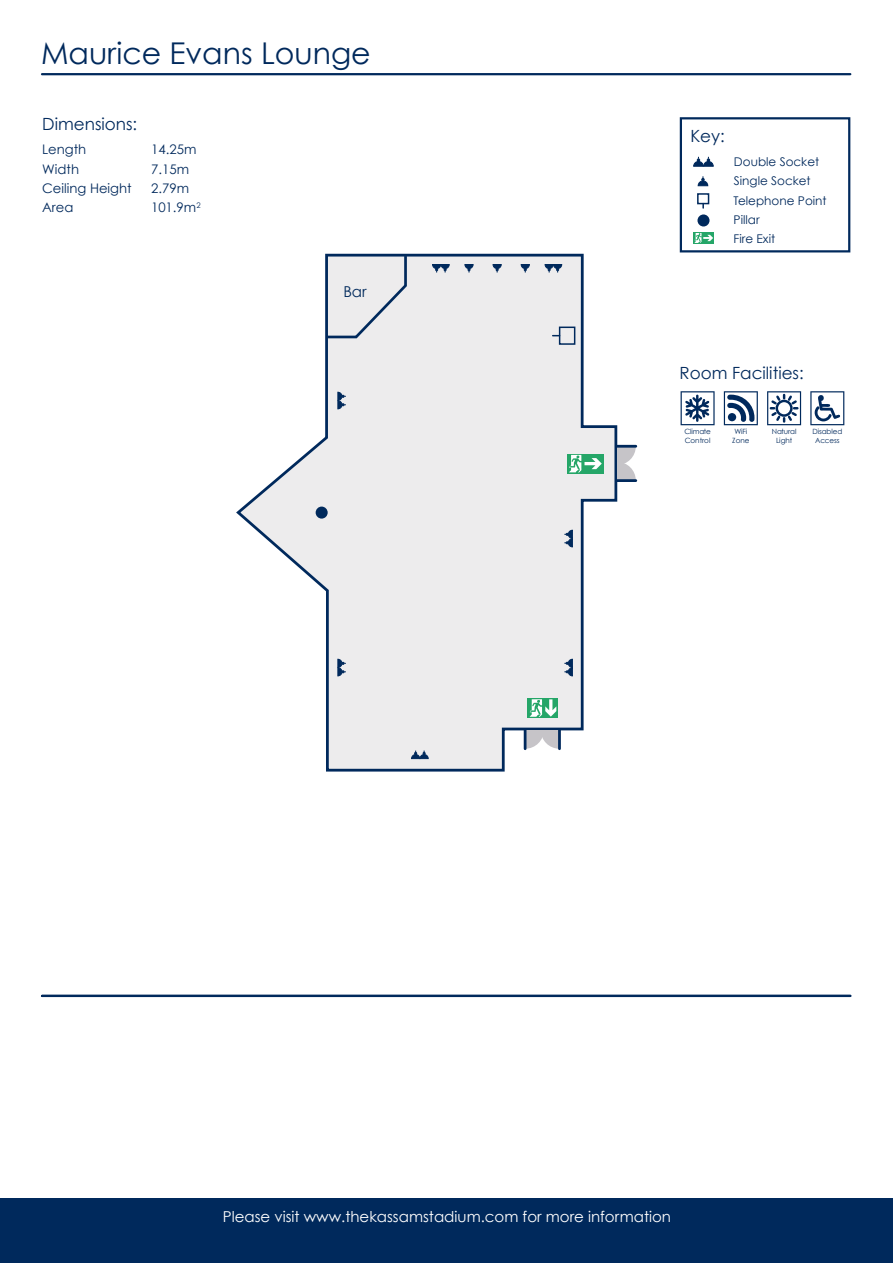
<style>
.page{position:relative;width:893px;height:1263px;background:#fff}
.page>*{position:absolute;margin:0;border:0;box-sizing:border-box;transform-origin:0 0}
.t1{font:30px "Century Gothic";color:#00295c}
.t2{font:16.8px "Century Gothic";color:#00295c}
.t3{font:15px "Century Gothic";color:#fff}
.t4{font:15px "Century Gothic";color:#00295c}
.t5{font:13.2px "Century Gothic";color:#00295c}
.t6{font:12px/19.2px "Century Gothic";color:#00295c}
.t7{font:7.2px/8.7px "Century Gothic";letter-spacing:-.01em;color:#00295c;text-align:center}
</style>
<div class="page">
<hr style="left:42px;top:73px;width:808px;height:2px;background:#00295c">
<hr style="left:42px;top:995px;width:808px;height:2px;background:#00295c">
<div style="left:0;top:1198px;width:893px;height:65px;background:#00295c"></div>
<svg style="left:236px;top:253px;width:383px;height:519px"></svg>
<svg style="left:544px;top:264px;width:18px;height:9px"></svg>
<svg style="left:564px;top:529px;width:9px;height:18px"></svg>
<svg style="left:564px;top:658px;width:9px;height:18px"></svg>
<svg style="left:337px;top:658px;width:9px;height:18px"></svg>
<svg style="left:337px;top:391px;width:9px;height:18px"></svg>
<svg style="left:432px;top:264px;width:18px;height:9px"></svg>
<svg style="left:520px;top:264px;width:10px;height:9px"></svg>
<svg style="left:492px;top:264px;width:10px;height:9px"></svg>
<svg style="left:464px;top:264px;width:10px;height:9px"></svg>
<svg style="left:411px;top:750px;width:18px;height:9px"></svg>
<div style="left:559px;top:327px;width:16px;height:18px;border:2px solid #00295c"></div>
<hr style="left:558px;top:730px;width:3px;height:19px;background:#00295c">
<svg style="left:524px;top:730px;width:35px;height:19px"></svg>
<svg style="left:528px;top:698px;width:30px;height:20px"></svg>
<svg style="left:530px;top:699px;width:26px;height:18px"></svg>
<hr style="left:617px;top:445px;width:19px;height:3px;background:#00295c">
<svg style="left:617px;top:447px;width:19px;height:32px"></svg>
<hr style="left:617px;top:479px;width:19px;height:3px;background:#00295c">
<div style="left:567px;top:454px;width:36px;height:19px;background:#25a668"></div>
<svg style="left:569px;top:455px;width:33px;height:17px"></svg>
<div style="left:316px;top:507px;width:12px;height:12px;background:#00295c;border-radius:50%"></div>
<div style="left:680px;top:117px;width:170px;height:135px;border:2px solid #00295c"></div>
<svg style="left:693px;top:157px;width:21px;height:10px"></svg>
<svg style="left:697px;top:176px;width:11px;height:10px"></svg>
<div style="left:693px;top:232px;width:21px;height:12px;background:#25a668"></div>
<svg style="left:694px;top:233px;width:19px;height:10px"></svg>
<div style="left:697px;top:193px;width:12px;height:11px;border:2px solid #00295c"></div>
<div style="left:697px;top:214px;width:12px;height:12px;background:#00295c;border-radius:50%"></div>
<svg style="left:681px;top:391px;width:34px;height:34px"></svg>
<svg style="left:724px;top:391px;width:34px;height:34px"></svg>
<div style="left:728px;top:413px;width:8px;height:8px;background:#00295c;border-radius:50%"></div>
<svg style="left:810px;top:391px;width:34px;height:34px"></svg>
<svg style="left:767px;top:391px;width:34px;height:34px"></svg>
<div style="left:776px;top:400px;width:17px;height:17px;border:2px solid #00295c;border-radius:50%"></div>
<svg style="left:325px;top:253px;width:83px;height:87px;background:#d2d6dc"></svg>
<h1 class="t1" style="left:41px;top:35px;width:331px">Maurice Evans Lounge</h1>
<p class="t2" style="left:42px;top:114px;width:97px">Dimensions:</p>
<p class="t5" style="left:42px;top:141px;width:46px">Length</p>
<p class="t5" style="left:151px;top:141px;width:47px">14.25m</p>
<p class="t5" style="left:42px;top:161px;width:38px">Width</p>
<p class="t5" style="left:151px;top:161px;width:39px">7.15m</p>
<p class="t5" style="left:42px;top:180px;width:91px">Ceiling Height</p>
<p class="t5" style="left:151px;top:180px;width:39px">2.79m</p>
<p class="t5" style="left:42px;top:199px;width:33px">Area</p>
<p class="t5" style="left:151px;top:199px;width:51px">101.9m<sup>2</sup></p>
<p class="t4" style="left:343px;top:282px;width:25px">Bar</p>
<p class="t2" style="left:690px;top:126px;width:36px">Key:</p>
<p class="t6" style="left:734px;top:152px;width:95px">Double Socket<br>Single Socket<br>Telephone Point<br>Pillar<br>Fire Exit</p>
<p class="t2" style="left:679px;top:363px;width:126px">Room Facilities:</p>
<p class="t7" style="left:684px;top:427px;width:28px;text-align:left">Climate<br>Control</p>
<p class="t7" style="left:732px;top:427px;width:19px">WiFi<br>Zone</p>
<p class="t7" style="left:812px;top:427px;width:32px">Disabled<br>Access</p>
<p class="t7" style="left:772px;top:427px;width:26px">Natural<br>Light</p>
<p class="t3" style="left:223px;top:1207px;width:450px">Please visit www.thekassamstadium.com for more information</p>
</div>
